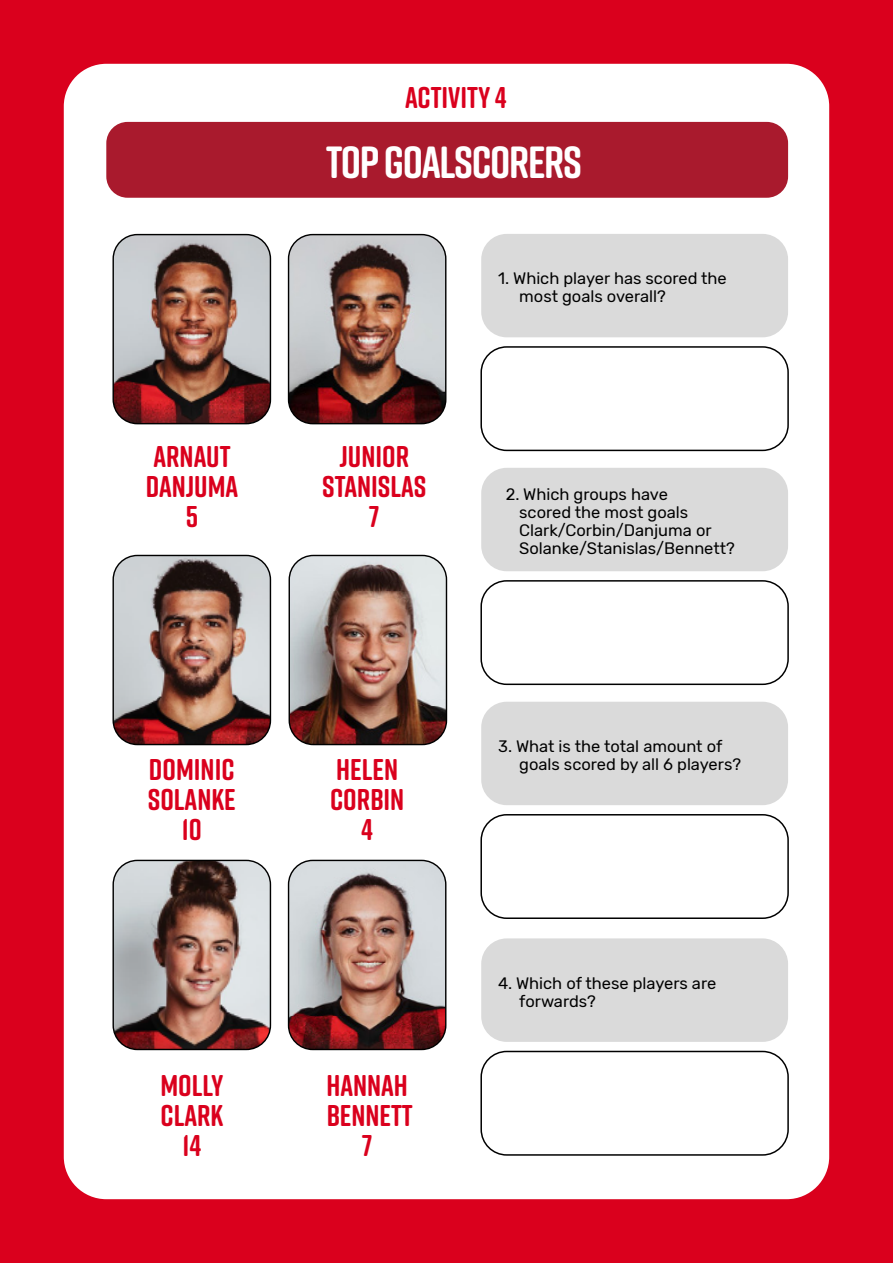
<style>
.page{position:relative;width:893px;height:1263px;background:#da001d}
.page>*{position:absolute;margin:0;border:0;box-sizing:border-box;transform-origin:0 0}
.t1{font:700 45px "Rift Soft";letter-spacing:-.03em;color:#fff}
.t2{font:700 30px/30px "Rift Soft";color:#da001d;text-align:center}
.t3{font:16.5px/18px "Rubik";color:#000}
</style>
<div class="page">
<div style="left:64px;top:64px;width:765px;height:1135px;background:#fff;border-radius:43px"></div>
<div style="left:106px;top:122px;width:682px;height:76px;background:#a91a2d;border-radius:21px"></div>
<div style="left:481px;top:234px;width:307px;height:103px;background:#dadada;border-radius:26px"></div>
<div style="left:481px;top:938px;width:307px;height:104px;background:#dadada;border-radius:26px"></div>
<div style="left:481px;top:468px;width:307px;height:103px;background:#dadada;border-radius:26px"></div>
<div style="left:481px;top:702px;width:307px;height:103px;background:#dadada;border-radius:26px"></div>
<div style="left:480px;top:346px;width:309px;height:105px;border:2px solid #000;border-radius:26px"></div>
<div style="left:480px;top:1051px;width:309px;height:105px;border:2px solid #000;border-radius:26px"></div>
<div style="left:480px;top:580px;width:309px;height:105px;border:2px solid #000;border-radius:26px"></div>
<div style="left:480px;top:814px;width:309px;height:105px;border:2px solid #000;border-radius:26px"></div>
<img style="left:114px;top:235px;width:156px;height:189px">
<div style="left:112px;top:234px;width:159px;height:190px;border:1px solid #000;border-radius:24px"></div>
<img style="left:114px;top:860px;width:156px;height:189px">
<div style="left:112px;top:860px;width:159px;height:190px;border:1px solid #000;border-radius:24px"></div>
<img style="left:289px;top:235px;width:157px;height:189px">
<div style="left:288px;top:234px;width:158px;height:190px;border:1px solid #000;border-radius:24px"></div>
<img style="left:289px;top:860px;width:157px;height:189px">
<div style="left:288px;top:860px;width:158px;height:190px;border:1px solid #000;border-radius:24px"></div>
<img style="left:114px;top:555px;width:156px;height:189px">
<div style="left:112px;top:555px;width:159px;height:190px;border:1px solid #000;border-radius:24px"></div>
<img style="left:289px;top:555px;width:157px;height:189px">
<div style="left:289px;top:555px;width:158px;height:190px;border:1px solid #000;border-radius:24px"></div>
<h2 class="t2" style="left:146px;top:440px;width:94px">ARNAUT<br>DANJUMA<br>5</h2>
<h2 class="t2" style="left:148px;top:754px;width:90px">DOMINIC<br>SOLANKE<br>10</h2>
<h2 class="t2" style="left:160px;top:1069px;width:65px">MOLLY<br>CLARK<br>14</h2>
<h2 class="t2" style="left:405px;top:82px;width:103px">ACTIVITY 4</h2>
<h1 class="t1" style="left:326px;top:130px;width:257px">TOP GOALSCORERS</h1>
<h2 class="t2" style="left:322px;top:440px;width:106px">JUNIOR<br>STANISLAS<br>7</h2>
<p class="t3" style="left:519px;top:270px;width:209px;text-indent:-21px">1. Which player has scored the most goals overall?</p>
<p class="t3" style="left:519px;top:486px;width:217px;text-indent:-13px">2. Which groups have<br>scored the most goals<br>Clark/Corbin/Danjuma or<br>Solanke/Stanislas/Bennett?</p>
<h2 class="t2" style="left:330px;top:754px;width:76px">HELEN<br>CORBIN<br>4</h2>
<h2 class="t2" style="left:326px;top:1069px;width:88px">HANNAH<br>BENNETT<br>7</h2>
<p class="t3" style="left:519px;top:738px;width:223px;text-indent:-21px">3. What is the total amount of goals scored by all 6 players?</p>
<p class="t3" style="left:519px;top:974px;width:199px;text-indent:-21px">4. Which of these players are forwards?</p>
</div>
